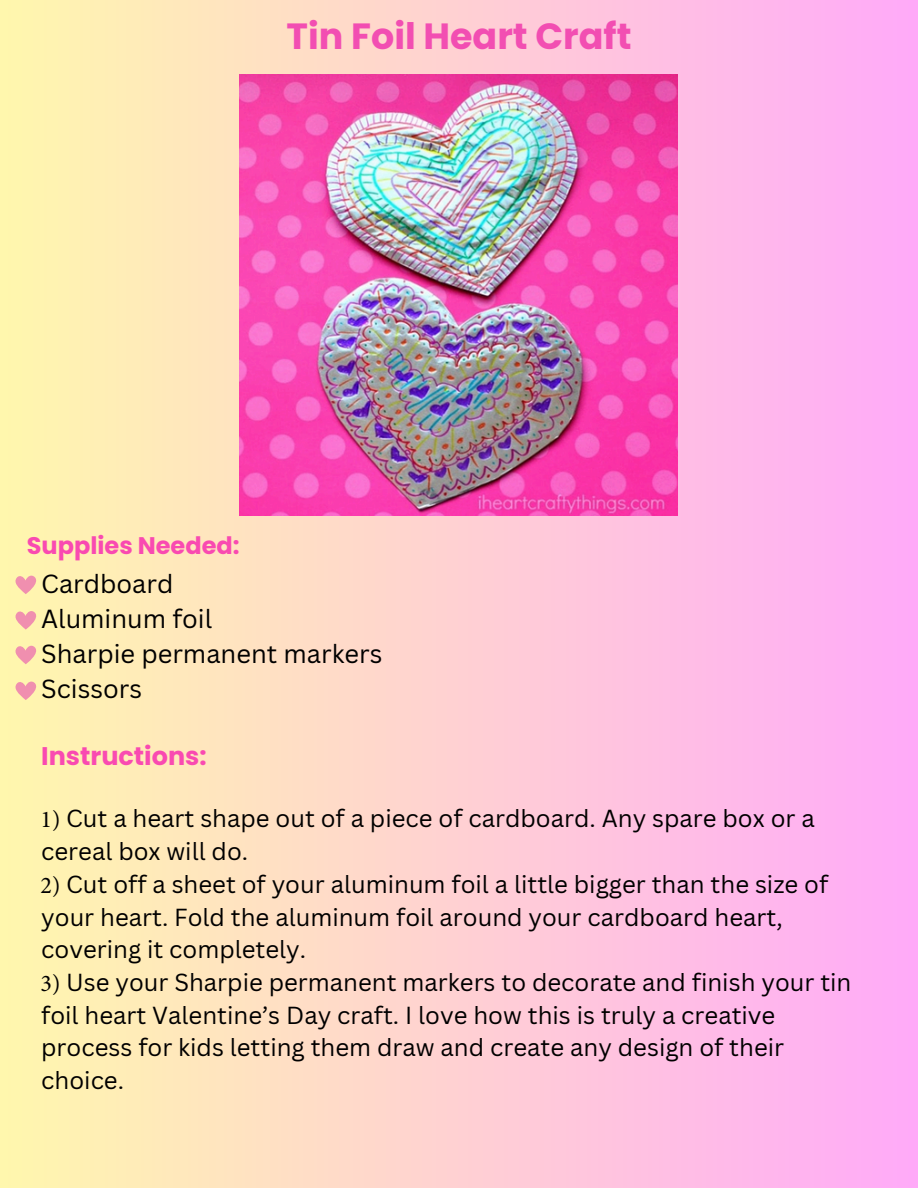
<style>
.page{position:relative;width:918px;height:1188px;background:#fff}
.page>*{position:absolute;margin:0;border:0;box-sizing:border-box;transform-origin:0 0}
.t1{font:700 36.45px "Poppins";color:#f24eb2}
.t2{font:25.5px "Canva Sans";color:#000}
.t3{font:700 25.5px "Poppins";color:#f94ab1}
.t4{font:24px/32.7px "Canva Sans";color:#000}
.t5{font:700 24px "Poppins";color:#f94ab1}
.s1{font-family:"Minion Pro"}
</style>
<div class="page">
<div style="left:0;top:0;width:918px;height:1188px;background:linear-gradient(to right,#fff7ad,#ffa9f8)"></div>
<img style="left:240px;top:75px;width:438px;height:441px">
<svg style="left:13px;top:574px;width:28px;height:20px"></svg>
<svg style="left:13px;top:609px;width:28px;height:21px"></svg>
<svg style="left:13px;top:644px;width:28px;height:20px"></svg>
<svg style="left:13px;top:680px;width:28px;height:20px"></svg>
<p class="t1" style="left:287px;top:11px;width:346px">Tin Foil Heart Craft</p>
<h2 class="t5" style="left:27px;top:529px;width:214px">Supplies Needed:</h2>
<p class="t2" style="left:41px;top:566px;width:134px">Cardboard</p>
<p class="t2" style="left:41px;top:601px;width:173px">Aluminum foil</p>
<p class="t2" style="left:41px;top:636px;width:343px">Sharpie permanent markers</p>
<p class="t2" style="left:41px;top:671px;width:102px">Scissors</p>
<p class="t3" style="left:41px;top:738px;width:167px">Instructions:</p>
<p class="t4" style="left:41px;top:801px;width:776px;line-height:33.5px"><span class="s1">1)</span> Cut a heart shape out of a piece of cardboard. Any spare box or a cereal box will do.</p>
<p class="t4" style="left:41px;top:867px;width:789px"><span class="s1">2)</span> Cut off a sheet of your aluminum foil a little bigger than the size of your heart. Fold the aluminum foil around your cardboard heart, covering it completely.</p>
<p class="t4" style="left:41px;top:965px;width:813px"><span class="s1">3)</span> Use your Sharpie permanent markers to decorate and finish your tin foil heart Valentine’s Day craft. I love how this is truly a creative process for kids letting them draw and create any design of their choice.</p>
</div>
